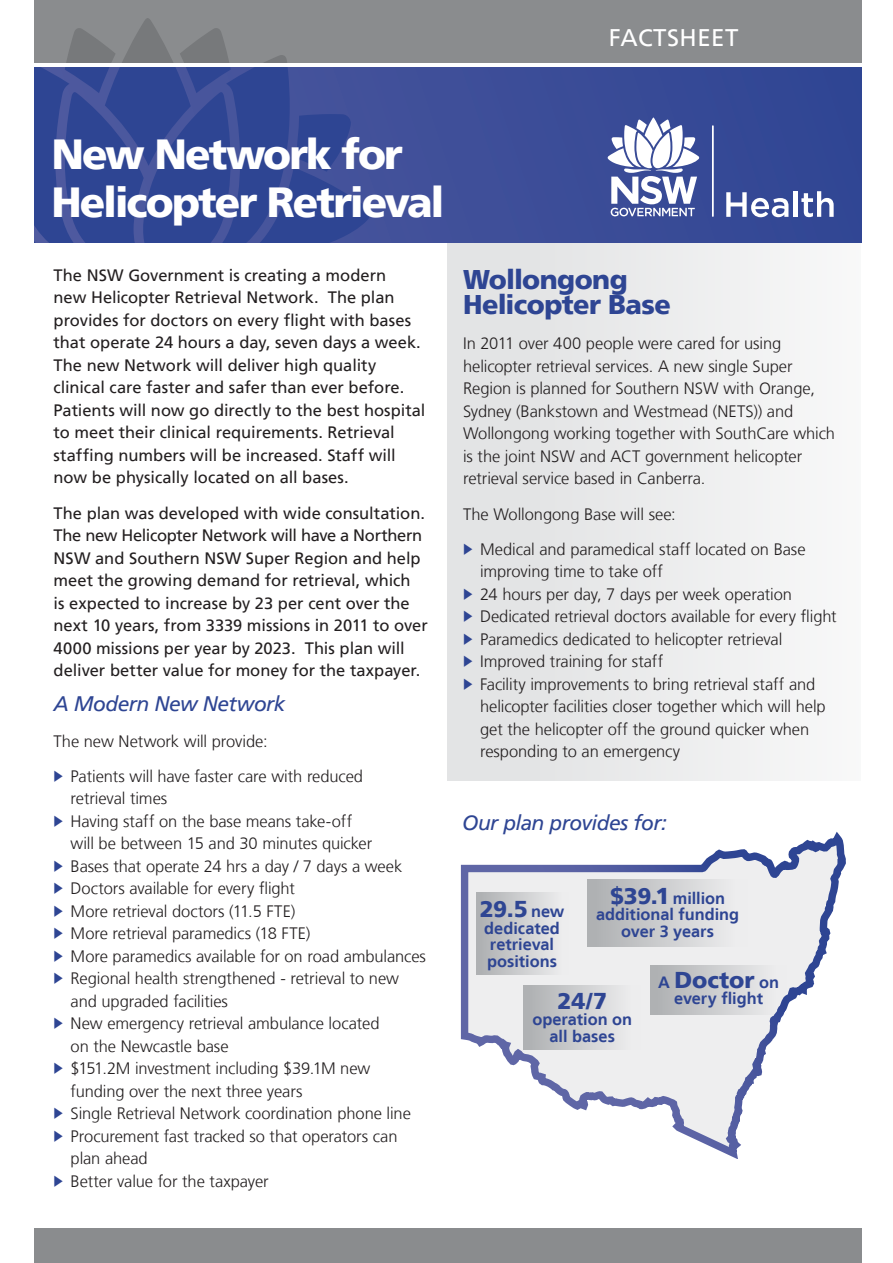
<style>
.page{position:relative;width:893px;height:1263px;background:#fff}
.page>*{position:absolute;margin:0;border:0;box-sizing:border-box;transform-origin:0 0}
.t1{font:900 42px/48px "Frutiger LT";letter-spacing:-.05em;color:#fff}
.t2{font:900 27px/25.5px "Frutiger LT";letter-spacing:-.02em;color:#2e4593}
.t3{font:24px "Frutiger LT";letter-spacing:.02em;color:#fff}
.t4{font:900 22.95px "Frutiger LT";color:#2e4593}
.t5{font:italic 21px "Frutiger LT";letter-spacing:-.025em;color:#2e4593}
.t6{font:300 16.5px/22.5px "Frutiger LT";letter-spacing:-.005em;color:#231f20}
.t7{font:16.5px/22.5px "Frutiger LT";letter-spacing:-.005em;color:#231f20}
.t8{font:700 16.35px/16.4px "Frutiger LT";color:#2e4593;text-align:center}
.s1{color:#2e4593}
.s2{font-weight:900;font-size:22.95px}
.s3{font-weight:700;font-size:16.35px}
</style>
<div class="page">
<div style="left:448px;top:233px;width:413px;height:547px;background:#ebecec"></div>
<div style="left:34px;top:0;width:827px;height:63px;background:#8a8c8e"></div>
<div style="left:34px;top:1228px;width:827px;height:35px;background:#8a8c8e"></div>
<div style="left:34px;top:67px;width:827px;height:175px;background:#3b4c97"></div>
<svg style="left:34px;top:18px;width:336px;height:224px"></svg>
<hr style="left:712px;top:125px;width:2px;height:92px;background:#fff">
<svg style="left:726px;top:192px;width:62px;height:25px"></svg>
<div style="left:793px;top:191px;width:5px;height:26px;background:#fff"></div>
<svg style="left:801px;top:191px;width:33px;height:26px"></svg>
<svg style="left:608px;top:118px;width:91px;height:98px"></svg>
<svg style="left:460px;top:831px;width:386px;height:327px"></svg>
<div style="left:476px;top:892px;width:93px;height:83px;background:linear-gradient(to right,#acaeb0,#f1f1f2)"></div>
<div style="left:523px;top:985px;width:117px;height:65px;background:linear-gradient(to right,#acaeb0,#f1f1f2)"></div>
<div style="left:650px;top:965px;width:136px;height:50px;background:linear-gradient(to right,#b2b4b3,#e5e6ec)"></div>
<div style="left:587px;top:879px;width:161px;height:67px;background:linear-gradient(to right,#acaeb0,#f1f1f2)"></div>
<h3 class="t3" style="left:609px;top:24px;width:131px">FACTSHEET</h3>
<h1 class="t1" style="left:51px;top:130px;width:395px">New Network for<br>Helicopter Retrieval</h1>
<p class="t7" style="left:54px;top:264px;width:373px">The NSW Government is creating a modern<br>new Helicopter Retrieval Network. The plan provides for doctors on every flight with bases that operate 24 hours a day, seven days a week.<br>The new Network will deliver high quality clinical care faster and safer than ever before.<br>Patients will now go directly to the best hospital to meet their clinical requirements. Retrieval staffing numbers will be increased. Staff will now be physically located on all bases.</p>
<p class="t7" style="left:54px;top:502px;width:376px">The plan was developed with wide consultation.<br>The new Helicopter Network will have a Northern NSW and Southern NSW Super Region and help meet the growing demand for retrieval, which<br>is expected to increase by 23 per cent over the next 10 years, from 3339 missions in 2011 to over 4000 missions per year by 2023. This plan will deliver better value for money for the taxpayer.</p>
<p class="t5" style="left:54px;top:692px;width:233px">A Modern New Network</p>
<p class="t6" style="left:54px;top:730px;width:216px">The new Network will provide:</p>
<p class="t6" style="left:71px;top:765px;width:294px;text-indent:-17px"><span class="s1">◆</span> Patients will have faster care with reduced retrieval times</p>
<p class="t6" style="left:71px;top:810px;width:303px;text-indent:-17px"><span class="s1">◆</span> Having staff on the base means take-off will be between 15 and 30 minutes quicker</p>
<p class="t6" style="left:54px;top:855px;width:350px"><span class="s1">◆</span> Bases that operate 24 hrs a day / 7 days a week</p>
<p class="t6" style="left:54px;top:877px;width:243px"><span class="s1">◆</span> Doctors available for every flight</p>
<p class="t6" style="left:54px;top:900px;width:243px"><span class="s1">◆</span> More retrieval doctors (11.5 FTE)</p>
<p class="t6" style="left:54px;top:922px;width:258px"><span class="s1">◆</span> More retrieval paramedics (18 FTE)</p>
<p class="t6" style="left:54px;top:945px;width:374px"><span class="s1">◆</span> More paramedics available for on road ambulances</p>
<p class="t6" style="left:71px;top:967px;width:330px;text-indent:-17px"><span class="s1">◆</span> Regional health strengthened - retrieval to new and upgraded facilities</p>
<p class="t6" style="left:71px;top:1012px;width:310px;text-indent:-17px"><span class="s1">◆</span> New emergency retrieval ambulance located on the Newcastle base</p>
<p class="t6" style="left:71px;top:1057px;width:301px;text-indent:-17px"><span class="s1">◆</span> $151.2M investment including $39.1M new funding over the next three years</p>
<p class="t6" style="left:54px;top:1102px;width:359px"><span class="s1">◆</span> Single Retrieval Network coordination phone line</p>
<p class="t6" style="left:71px;top:1125px;width:328px;text-indent:-17px"><span class="s1">◆</span> Procurement fast tracked so that operators can plan ahead</p>
<p class="t6" style="left:54px;top:1170px;width:217px"><span class="s1">◆</span> Better value for the taxpayer</p>
<h2 class="t2" style="left:463px;top:266px;width:209px">Wollongong<br>Helicopter Base</h2>
<p class="t6" style="left:463px;top:333px;width:374px">In 2011 over 400 people were cared for using helicopter retrieval services. A new single Super Region is planned for Southern NSW with Orange, Sydney (Bankstown and Westmead (NETS)) and Wollongong working together with SouthCare which is the joint NSW and ACT government helicopter retrieval service based in Canberra.</p>
<p class="t6" style="left:463px;top:503px;width:214px">The Wollongong Base will see:</p>
<p class="t6" style="left:480px;top:538px;width:327px;text-indent:-17px"><span class="s1">◆</span> Medical and paramedical staff located on Base improving time to take off</p>
<p class="t6" style="left:463px;top:583px;width:330px"><span class="s1">◆</span> 24 hours per day, 7 days per week operation</p>
<p class="t6" style="left:463px;top:606px;width:375px"><span class="s1">◆</span> Dedicated retrieval doctors available for every flight</p>
<p class="t6" style="left:463px;top:628px;width:321px"><span class="s1">◆</span> Paramedics dedicated to helicopter retrieval</p>
<p class="t6" style="left:463px;top:651px;width:202px"><span class="s1">◆</span> Improved training for staff</p>
<p class="t6" style="left:480px;top:673px;width:347px;text-indent:-17px"><span class="s1">◆</span> Facility improvements to bring retrieval staff and helicopter facilities closer together which will help get the helicopter off the ground quicker when responding to an emergency</p>
<p class="t5" style="left:462px;top:811px;width:207px">Our plan provides for:</p>
<p class="t8" style="left:596px;top:890px;width:145px"><span class="s2">$39.1</span> million additional funding over 3 years</p>
<h3 class="t4" style="left:658px;top:966px;width:123px"><span class="s3">A</span> doctor <span class="s3">on</span></h3>
<h3 class="t4" style="left:558px;top:987px;width:51px">24/7</h3>
<p class="t8" style="left:674px;top:991px;width:90px">every flight</p>
<p class="t8" style="left:532px;top:1011px;width:101px">operation on all bases</p>
<h3 class="t4" style="left:480px;top:895px;width:86px">29.5 <span class="s3">new</span></h3>
<p class="t8" style="left:484px;top:920px;width:77px;text-align:left">dedicated retrieval positions</p>
</div>
